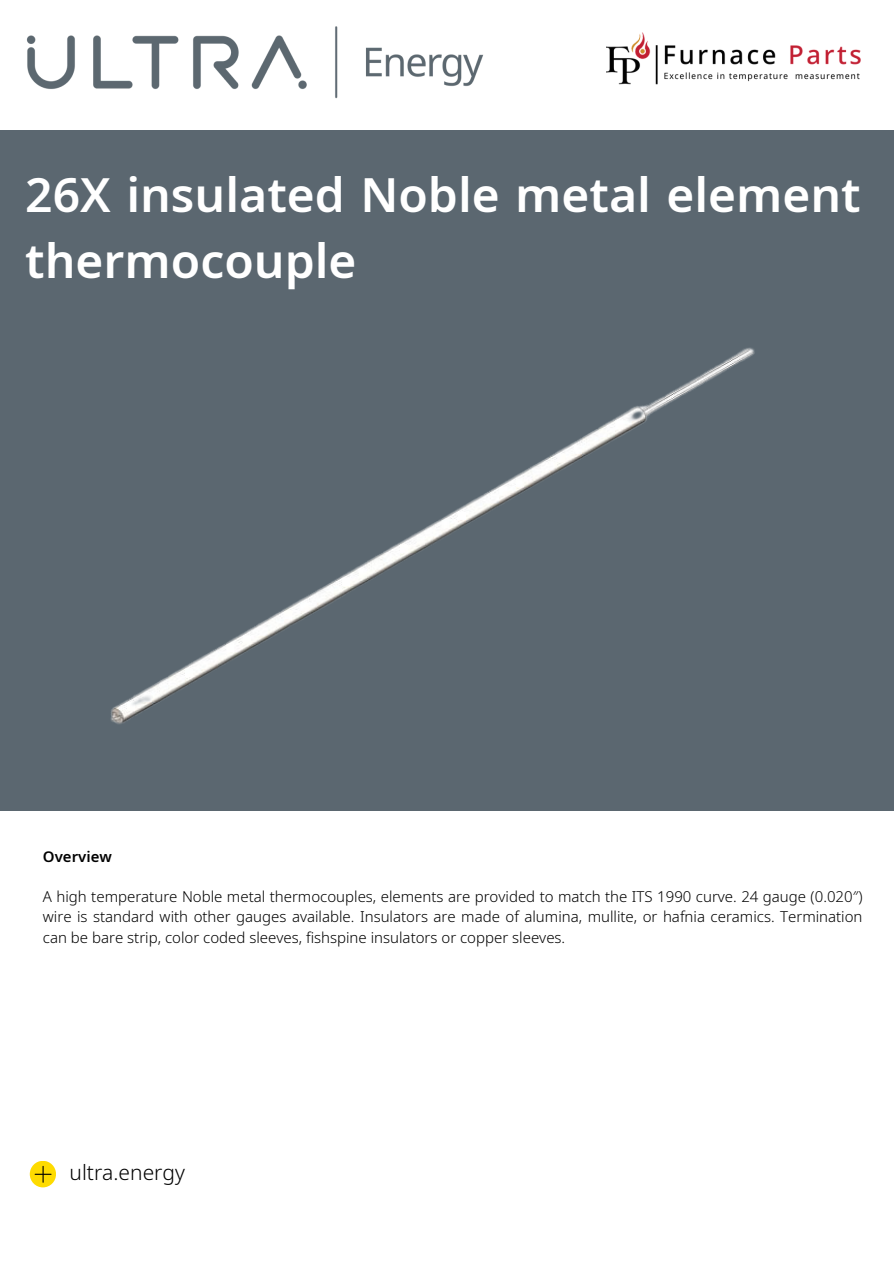
<style>
.page{position:relative;width:894px;height:1264px;background:#fff}
.page>*{position:absolute;margin:0;border:0;box-sizing:border-box;transform-origin:0 0}
.t1{font:600 48px/66.3px "Noto Sans";color:#fff}
.t2{font:300 21px "Noto Sans";color:#000}
.t3{font:300 15px/20.2px "Noto Sans";color:#000;text-align:justify}
.t4{font:600 15px "Noto Sans";color:#000}
</style>
<div class="page">
<svg style="left:30px;top:1160px;width:26px;height:27px"></svg>
<svg style="left:35px;top:1165px;width:17px;height:17px"></svg>
<div style="left:0;top:130px;width:893px;height:681px;background:#5b6770"></div>
<img style="left:27px;top:26px;width:456px;height:73px">
<img style="left:110px;top:347px;width:645px;height:377px">
<img style="left:606px;top:32px;width:255px;height:53px">
<p class="t1" style="left:25px;top:160px;width:836px">26X insulated Noble metal element thermocouple</p>
<p class="t4" style="left:43px;top:845px;width:70px">Overview</p>
<h3 class="t3" style="left:43px;top:886px;width:821px">A high temperature Noble metal thermocouples, elements are provided to match the ITS 1990 curve. 24 gauge (0.020″) wire is standard with other gauges available. Insulators are made of alumina, mullite, or hafnia ceramics. Termination can be bare strip, color coded sleeves, fishspine insulators or copper sleeves.</h3>
<h1 class="t2" style="left:69px;top:1157px;width:117px">ultra.energy</h1>
</div>
